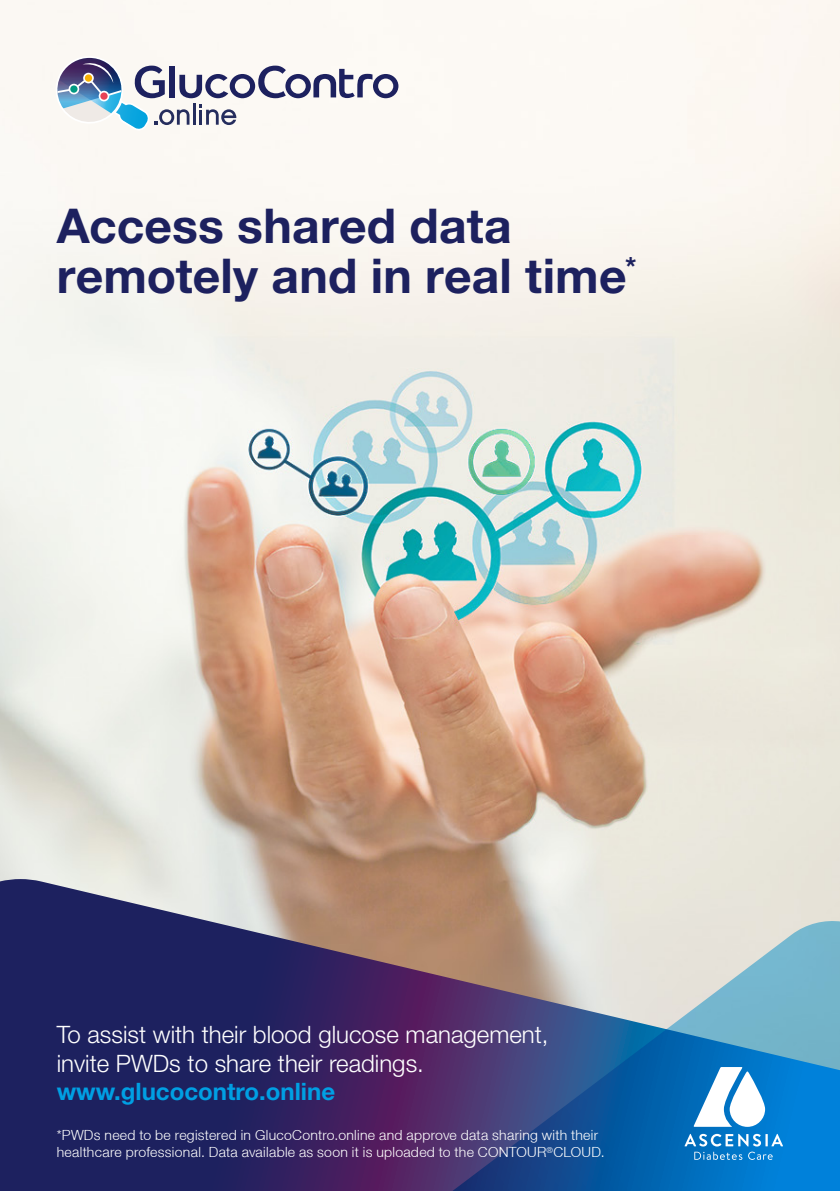
<style>
.page{position:relative;width:840px;height:1191px;background:#fff}
.page>*{position:absolute;margin:0;border:0;box-sizing:border-box;transform-origin:0 0}
.t1{font:700 48px/49.6px "Helvetica Neue LT Std";letter-spacing:.005em;color:#1d215f}
.t2{font:300 24px/28.8px "Helvetica Neue LT Std";color:#fff}
.t3{font:700 24px "Helvetica Neue LT Std";color:#009fe3}
.t4{font:300 14px/16.8px "Helvetica Neue LT";letter-spacing:.02em;color:#fff}
</style>
<div class="page">
<img style="left:0;top:0;width:839px;height:879px">
<svg style="left:0;top:879px;width:839px;height:33px;background:#beb2ad"></svg>
<svg style="left:0;top:912px;width:839px;height:279px;background:#475283"></svg>
<svg style="left:53px;top:53px;width:345px;height:82px"></svg>
<svg style="left:684px;top:1133px;width:98px;height:26px;background:#3793d3"></svg>
<svg style="left:693px;top:1067px;width:71px;height:59px"></svg>
<h1 class="t1" style="left:57px;top:200px;width:581px">Access shared data remotely and in real time<sup>*</sup></h1>
<h2 class="t2" style="left:57px;top:1019px;width:493px">To assist with their blood glucose management, invite PWDs to share their readings.</h2>
<h2 class="t3" style="left:57px;top:1077px;width:280px">www.glucocontro.online</h2>
<p class="t4" style="left:57px;top:1126px;width:549px">*PWDs need to be registered in GlucoContro.online and approve data sharing with their healthcare professional. Data available as soon it is uploaded to the CONTOUR<sup>®</sup>CLOUD.</p>
</div>
